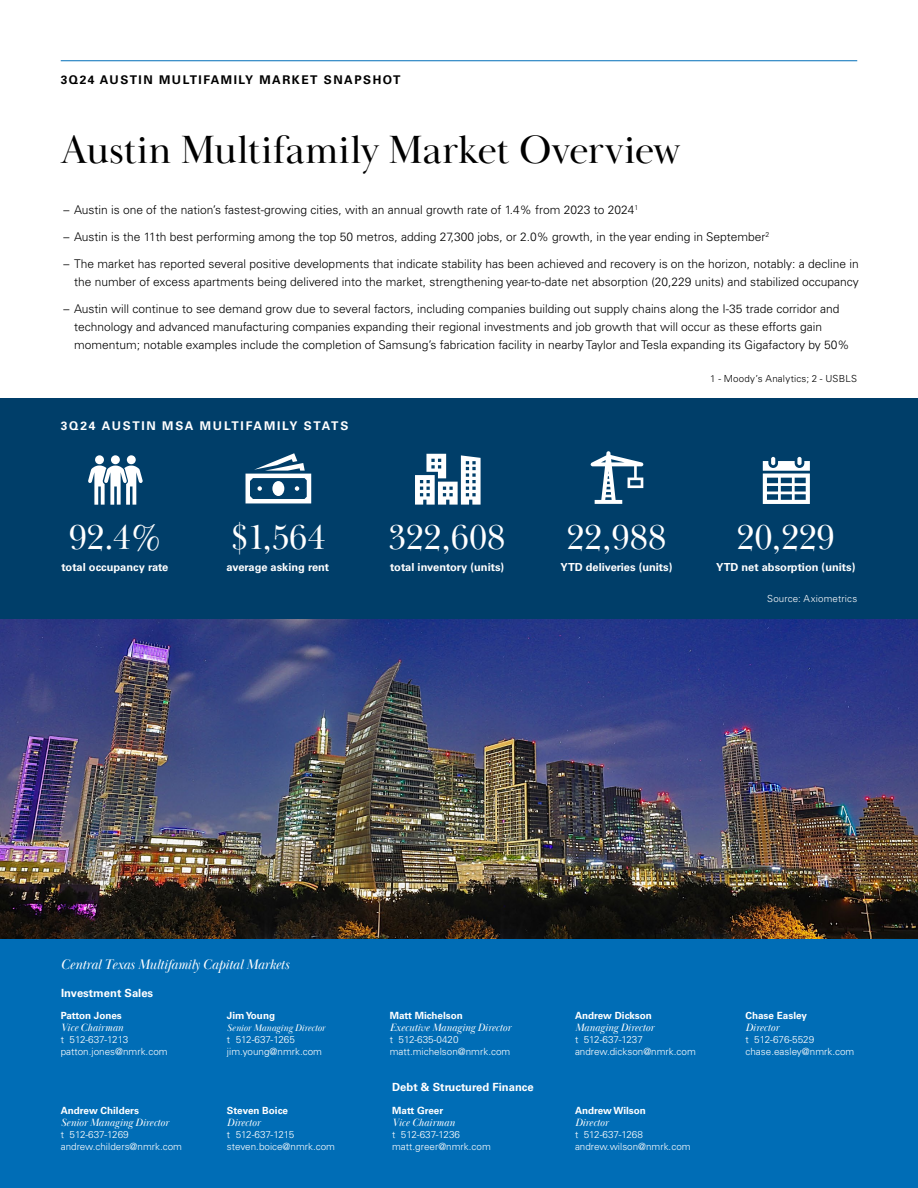
<style>
.page{position:relative;width:918px;height:1188px;background:#fff}
.page>*{position:absolute;margin:0;border:0;box-sizing:border-box;transform-origin:0 0}
.t1{font:40.5px "Baskerville Display PT";letter-spacing:-.01em;color:#000}
.t2{font:35.4px "Baskerville Display PT";color:#fff}
.t3{font:italic 14.25px "Baskerville Display PT";letter-spacing:-.01em;color:#fff}
.t4{font:300 12px/18px "Univers LT Pro 45";color:#000;text-align:right}
.t5{font:700 12px "Univers LT Pro 65";letter-spacing:.125em;color:#000}
.t6{font:700 12px "Univers LT Pro 65";letter-spacing:.14em;color:#fff}
.t7{font:700 11.25px "Univers LT Pro 65";color:#fff}
.t8{font:700 11.1px "Univers LT Pro 65";color:#fff}
.t9{font:italic 10.95px "Baskerville Display PT";color:#fff}
.t10{font:300 9.9px/11.9px "Univers LT Pro 45";color:#fff}
.t11{font:700 9.9px "Univers LT Pro 65";color:#fff}
.t12{font:italic 9.9px "Baskerville Display PT";color:#fff}
.t13{font:300 9.75px "Univers LT Pro 45";letter-spacing:.025em;color:#000}
.t14{font:300 9.75px "Univers LT Pro 45";letter-spacing:.02em;color:#fff}
</style>
<div class="page">
<img style="left:0;top:619px;width:918px;height:321px">
<div style="left:0;top:398px;width:918px;height:221px;background:#003e69"></div>
<div style="left:127px;top:455px;width:9px;height:9px;background:#fff;border-radius:50%"></div>
<div style="left:95px;top:455px;width:9px;height:9px;background:#fff;border-radius:50%"></div>
<div style="left:111px;top:455px;width:9px;height:9px;background:#fff;border-radius:50%"></div>
<svg style="left:88px;top:466px;width:55px;height:39px"></svg>
<svg style="left:246px;top:453px;width:65px;height:50px"></svg>
<svg style="left:415px;top:454px;width:66px;height:51px"></svg>
<svg style="left:591px;top:451px;width:52px;height:53px"></svg>
<svg style="left:763px;top:457px;width:47px;height:47px"></svg>
<div style="left:0;top:940px;width:918px;height:248px;background:#006db6"></div>
<hr style="left:61px;top:60px;width:796px;height:1px;background:#006eb8">
<p class="t5" style="left:61px;top:72px;width:341px">3Q24 AUSTIN MULTIFAMILY MARKET SNAPSHOT</p>
<h1 class="t1" style="left:61px;top:126px;width:622px">Austin Multifamily Market Overview</h1>
<p class="t4" style="left:63px;top:200px;width:577px">– Austin is one of the nation’s fastest-growing cities, with an annual growth rate of 1.4% from 2023 to 2024<sup>1</sup></p>
<p class="t4" style="left:63px;top:228px;width:707px">– Austin is the 11th best performing among the top 50 metros, adding 27,300 jobs, or 2.0% growth, in the year ending in September<sup>2</sup></p>
<p class="t4" style="left:63px;top:255px;width:797px">– The market has reported several positive developments that indicate stability has been achieved and recovery is on the horizon, notably: a decline in the number of excess apartments being delivered into the market, strengthening year-to-date net absorption (20,229 units) and stabilized occupancy</p>
<p class="t4" style="left:74px;top:300px;width:777px;text-align:left;text-indent:-11px">– Austin will continue to see demand grow due to several factors, including companies building out supply chains along the I-35 trade corridor and technology and advanced manufacturing companies expanding their regional investments and job growth that will occur as these efforts gain momentum; notable examples include the completion of Samsung’s fabrication facility in nearby Taylor and Tesla expanding its Gigafactory by 50%</p>
<p class="t6" style="left:61px;top:417px;width:289px">3Q24 AUSTIN MSA MULTIFAMILY STATS</p>
<h2 class="t2" style="left:69px;top:517px;width:94px">92.4%</h2>
<p class="t8" style="left:62px;top:559px;width:108px">total occupancy rate</p>
<h2 class="t2" style="left:230px;top:517px;width:97px">$1,564</h2>
<p class="t8" style="left:227px;top:559px;width:104px">average asking rent</p>
<h2 class="t2" style="left:389px;top:517px;width:118px">322,608</h2>
<p class="t8" style="left:390px;top:559px;width:116px">total inventory (units)</p>
<p class="t13" style="left:710px;top:372px;width:149px">1 - Moody’s Analytics; 2 - USBLS</p>
<h2 class="t2" style="left:567px;top:517px;width:101px">22,988</h2>
<p class="t8" style="left:561px;top:559px;width:113px">YTD deliveries (units)</p>
<h2 class="t2" style="left:737px;top:517px;width:99px">20,229</h2>
<p class="t8" style="left:716px;top:559px;width:141px">YTD net absorption (units)</p>
<p class="t14" style="left:767px;top:592px;width:92px">Source: Axiometrics</p>
<p class="t3" style="left:61px;top:956px;width:230px">Central Texas Multifamily Capital Markets</p>
<p class="t7" style="left:61px;top:985px;width:94px">Investment Sales</p>
<p class="t11" style="left:61px;top:1009px;width:63px">Patton Jones</p>
<p class="t9" style="left:61px;top:1021px;width:64px">Vice Chairman</p>
<p class="t10" style="left:61px;top:1033px;width:108px">t 512-637-1213 patton.jones@nmrk.com</p>
<p class="t11" style="left:61px;top:1104px;width:80px">Andrew Childers</p>
<p class="t9" style="left:61px;top:1116px;width:109px">Senior Managing Director</p>
<p class="t10" style="left:61px;top:1128px;width:123px">t 512-637-1269 andrew.childers@nmrk.com</p>
<p class="t11" style="left:227px;top:1009px;width:50px">Jim Young</p>
<p class="t12" style="left:227px;top:1022px;width:100px">Senior Managing Director</p>
<p class="t10" style="left:227px;top:1033px;width:97px">t 512-637-1265 jim.young@nmrk.com</p>
<p class="t11" style="left:227px;top:1104px;width:63px">Steven Boice</p>
<p class="t9" style="left:227px;top:1116px;width:35px">Director</p>
<p class="t10" style="left:227px;top:1128px;width:110px">t 512-637-1215 steven.boice@nmrk.com</p>
<p class="t11" style="left:390px;top:1009px;width:75px">Matt Michelson</p>
<p class="t9" style="left:390px;top:1021px;width:123px">Executive Managing Director</p>
<p class="t10" style="left:390px;top:1033px;width:122px">t 512-635-0420 matt.michelson@nmrk.com</p>
<p class="t7" style="left:392px;top:1079px;width:143px">Debt &amp; Structured Finance</p>
<p class="t11" style="left:392px;top:1104px;width:53px">Matt Greer</p>
<p class="t9" style="left:392px;top:1116px;width:64px">Vice Chairman</p>
<p class="t10" style="left:392px;top:1128px;width:100px">t 512-637-1236 matt.greer@nmrk.com</p>
<p class="t11" style="left:575px;top:1009px;width:79px">Andrew Dickson</p>
<p class="t9" style="left:575px;top:1021px;width:80px">Managing Director</p>
<p class="t10" style="left:575px;top:1033px;width:122px">t 512-637-1237 andrew.dickson@nmrk.com</p>
<p class="t11" style="left:575px;top:1104px;width:73px">Andrew Wilson</p>
<p class="t9" style="left:575px;top:1116px;width:35px">Director</p>
<p class="t10" style="left:575px;top:1128px;width:117px">t 512-637-1268 andrew.wilson@nmrk.com</p>
<p class="t11" style="left:745px;top:1009px;width:63px">Chase Easley</p>
<p class="t9" style="left:746px;top:1021px;width:35px">Director</p>
<p class="t10" style="left:746px;top:1033px;width:110px">t 512-676-5529 chase.easley@nmrk.com</p>
</div>
